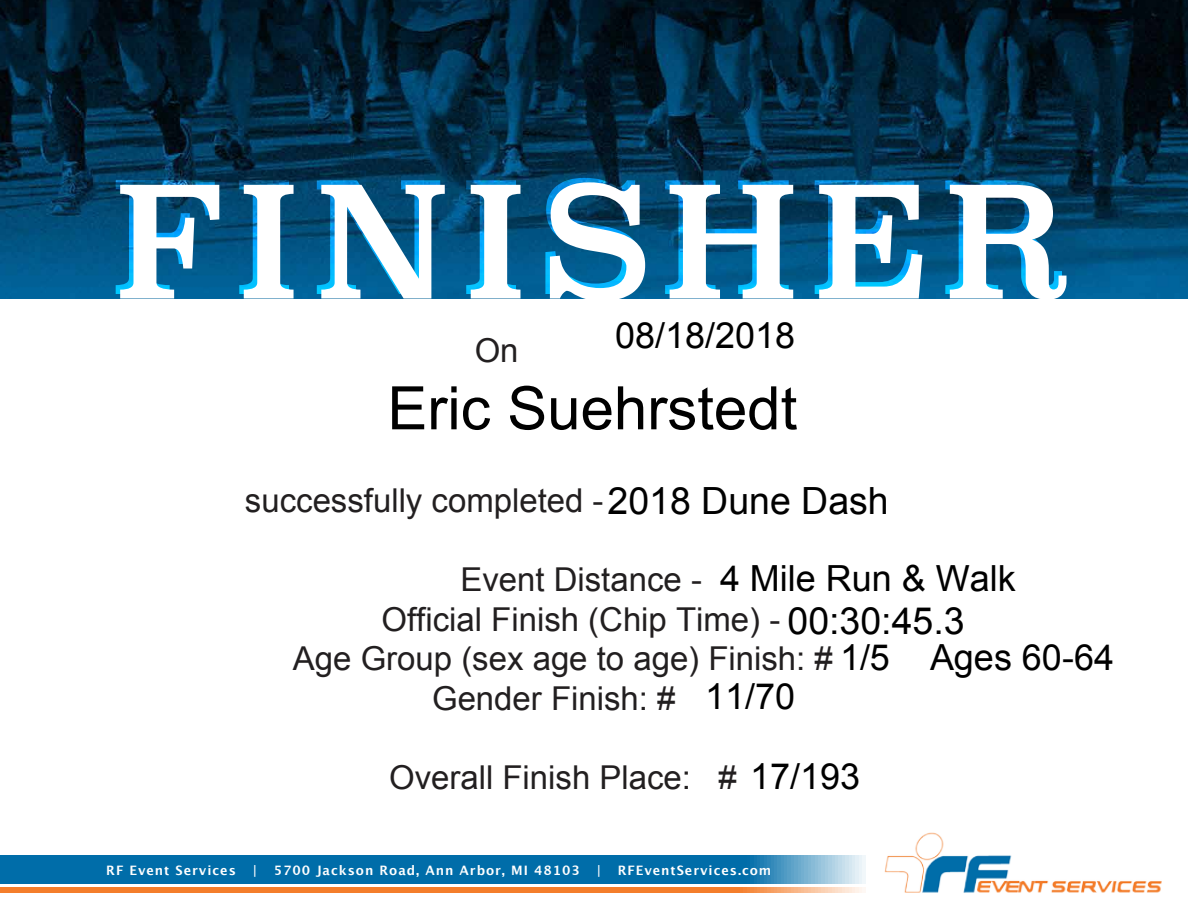
<style>
.page{position:relative;width:1188px;height:918px;background:#fff}
.page>*{position:absolute;margin:0;border:0;box-sizing:border-box;transform-origin:0 0}
.t1{font:153px "Superclarendon";letter-spacing:.1em;color:#fff}
.t2{font:60px "Arial";color:#000}
.t3{font:37.5px "Arial";color:#000}
.t4{font:36px "Arial";color:#000}
.t5{font:32.85px "Arial";color:#221f20}
.t6{font:700 13.05px "Lucida Grande";letter-spacing:.075em;color:#fff}
.s1{font-size:36px;color:#000}
</style>
<div class="page">
<img style="left:0;top:0;width:1188px;height:298px">
<img style="left:884px;top:832px;width:278px;height:61px">
<svg style="left:0;top:856px;width:865px;height:27px;background:#1076ae"></svg>
<svg style="left:0;top:887px;width:865px;height:5px;background:#f48739"></svg>
<h1 class="t1" style="left:110px;top:135px;width:957px">FINISHER</h1>
<p class="t5" style="left:475px;top:328px;width:45px">On</p>
<p class="t4" style="left:615px;top:315px;width:182px">08/18/2018</p>
<h2 class="t2" style="left:387px;top:375px;width:411px">Eric Suehrstedt</h2>
<p class="t3" style="left:608px;top:480px;width:283px">2018 Dune Dash</p>
<p class="t5" style="left:245px;top:479px;width:360px">successfully completed -</p>
<p class="t4" style="left:720px;top:558px;width:297px">4 Mile Run &amp; Walk</p>
<p class="t5" style="left:460px;top:558px;width:243px">Event Distance -</p>
<p class="t5" style="left:382px;top:598px;width:400px">Official Finish (Chip Time) -</p>
<p class="t5" style="left:293px;top:637px;width:599px">Age Group (sex age to age) Finish: # <span class="s1">1/5</span></p>
<p class="t5" style="left:432px;top:677px;width:245px">Gender Finish: #</p>
<p class="t3" style="left:788px;top:600px;width:179px">00:30:45.3</p>
<p class="t4" style="left:930px;top:638px;width:186px">Ages 60-64</p>
<p class="t4" style="left:705px;top:677px;width:92px">11/70</p>
<p class="t5" style="left:389px;top:756px;width:472px">Overall Finish Place: # <span class="s1">17/193</span></p>
<p class="t6" style="left:106px;top:860px;width:131px">RF Event Services</p>
<p class="t6" style="left:252px;top:860px;width:6px">|</p>
<p class="t6" style="left:274px;top:860px;width:308px">5700 Jackson Road, Ann Arbor, MI 48103</p>
<p class="t6" style="left:596px;top:860px;width:6px">|</p>
<p class="t6" style="left:618px;top:860px;width:155px">RFEventServices.com</p>
</div>
